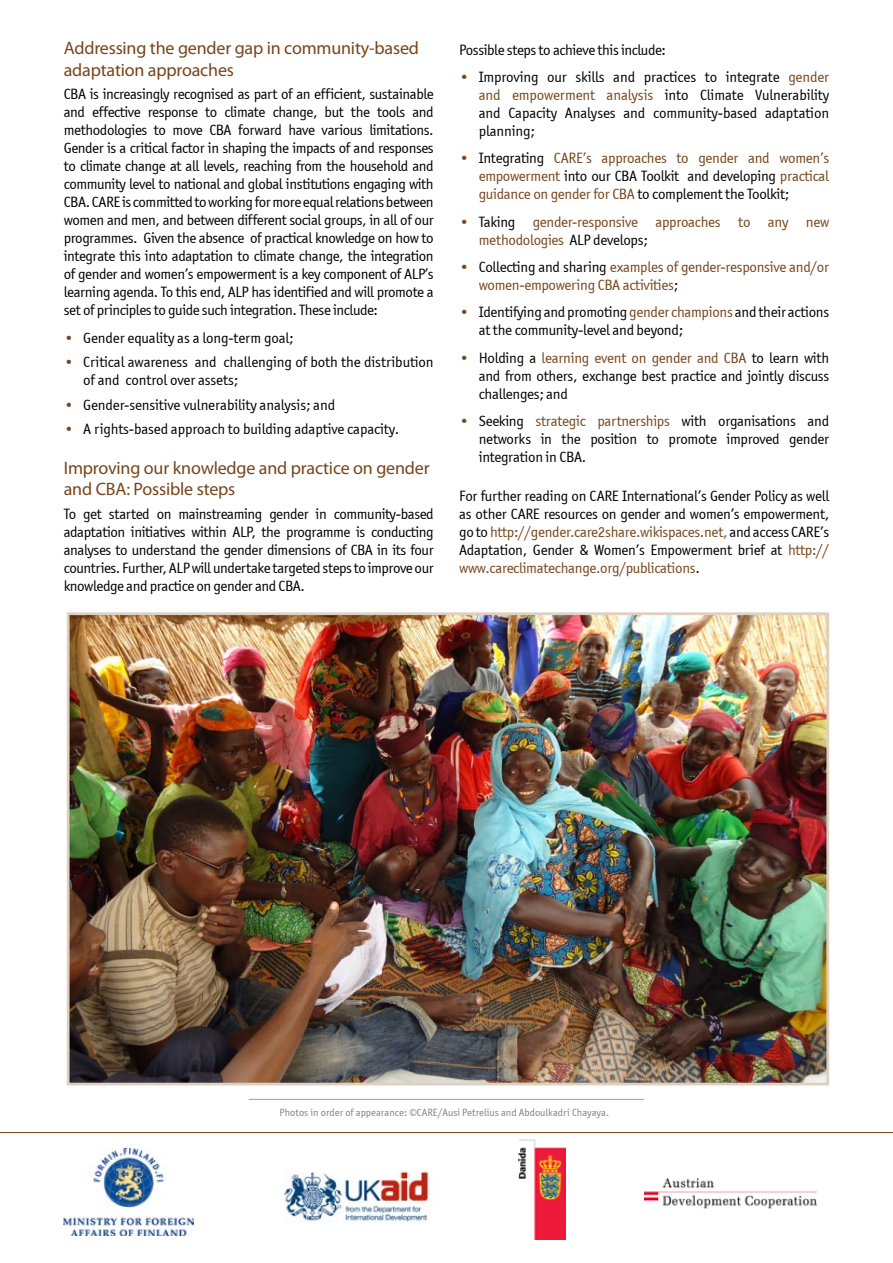
<style>
.page{position:relative;width:893px;height:1263px;background:#fff}
.page>*{position:absolute;margin:0;border:0;box-sizing:border-box;transform-origin:0 0}
.t1{font:18px/21.6px "Myriad Pro";letter-spacing:-.01em;color:#77451b}
.t2{font:15px/18px "Officina Sans ITCTT Book";letter-spacing:-.02em;color:#000;text-align:justify}
.t3{font:15px/18px "Officina Sans ITCTT Book";letter-spacing:-.02em;color:#77451b}
.t4{font:10.5px "Officina Sans ITCTT Book";color:#808285}
.s1{color:#77451b}
.s2{color:#000}
</style>
<div class="page">
<hr style="left:249px;top:1099px;width:395px;height:1px;background:#9d9fa2">
<img style="left:71px;top:616px;width:754px;height:465px">
<div style="left:67px;top:612px;width:762px;height:473px;border:3px solid #decfc1"></div>
<hr style="left:0;top:1132px;width:893px;height:1px;background:#77451b">
<img style="left:63px;top:1148px;width:130px;height:88px">
<img style="left:519px;top:1139px;width:47px;height:101px">
<img style="left:284px;top:1171px;width:146px;height:51px">
<img style="left:645px;top:1178px;width:172px;height:31px">
<p class="t1" style="left:64px;top:37px;width:357px">Addressing the gender gap in community-based adaptation approaches</p>
<p class="t2" style="left:64px;top:85px;width:371px">CBA is increasingly recognised as part of an efficient, sustainable and effective response to climate change, but the tools and methodologies to move CBA forward have various limitations.<br>Gender is a critical factor in shaping the impacts of and responses to climate change at all levels, reaching from the household and community level to national and global institutions engaging with CBA. CARE is committed to working for more equal relations between women and men, and between different social groups, in all of our programmes. Given the absence of practical knowledge on how to integrate this into adaptation to climate change, the integration of gender and women’s empowerment is a key component of ALP’s learning agenda. To this end, ALP has identified and will promote a set of principles to guide such integration. These include:</p>
<p class="t2" style="left:64px;top:329px;width:231px"><span class="s1">•</span> Gender equality as a long-term goal;</p>
<p class="t2" style="left:83px;top:353px;width:352px;text-indent:-20px"><span class="s1">•</span> Critical awareness and challenging of both the distribution of and control over assets;</p>
<p class="t2" style="left:64px;top:395px;width:273px"><span class="s1">•</span> Gender-sensitive vulnerability analysis; and</p>
<p class="t2" style="left:64px;top:420px;width:337px"><span class="s1">•</span> A rights-based approach to building adaptive capacity.</p>
<p class="t1" style="left:64px;top:456px;width:367px">Improving our knowledge and practice on gender and CBA: Possible steps</p>
<p class="t2" style="left:64px;top:504px;width:371px">To get started on mainstreaming gender in community-based adaptation initiatives within ALP, the programme is conducting analyses to understand the gender dimensions of CBA in its four countries. Further, ALP will undertake targeted steps to improve our knowledge and practice on gender and CBA.</p>
<p class="t2" style="left:459px;top:40px;width:208px">Possible steps to achieve this include:</p>
<p class="t2" style="left:479px;top:68px;width:352px;text-indent:-20px"><span class="s1">•</span> Improving our skills and practices to integrate <span class="s1">gender and empowerment analysis</span> into Climate Vulnerability and Capacity Analyses and community-based adaptation planning;</p>
<p class="t3" style="left:479px;top:149px;width:352px;text-align:justify;text-indent:-20px">• <span class="s2">Integrating</span> CARE’s approaches to gender and women’s empowerment <span class="s2">into our CBA Toolkit and developing</span> practical guidance on gender for CBA <span class="s2">to complement the Toolkit;</span></p>
<p class="t3" style="left:479px;top:213px;width:352px;text-indent:-20px">• <span class="s2">Taking</span> gender-responsive approaches to any new methodologies <span class="s2">ALP develops;</span></p>
<p class="t3" style="left:479px;top:258px;width:352px;text-indent:-20px">• <span class="s2">Collecting and sharing</span> examples of gender-responsive and/or women-empowering CBA activities<span class="s2">;</span></p>
<p class="t2" style="left:479px;top:303px;width:352px;text-indent:-20px"><span class="s1">•</span> Identifying and promoting <span class="s1">gender champions</span> and their actions at the community-level and beyond;</p>
<p class="t2" style="left:479px;top:349px;width:352px;text-indent:-20px"><span class="s1">•</span> Holding a <span class="s1">learning event on gender and CBA</span> to learn with and from others, exchange best practice and jointly discuss challenges; and</p>
<p class="t2" style="left:479px;top:412px;width:352px;text-indent:-20px"><span class="s1">•</span> Seeking <span class="s1">strategic partnerships</span> with organisations and networks in the position to promote improved gender integration in CBA.</p>
<p class="t2" style="left:459px;top:487px;width:371px">For further reading on CARE International’s Gender Policy as well as other CARE resources on gender and women’s empowerment, go to <span class="s1">http://gender.care2share.wikispaces.net,</span> and access CARE’s Adaptation, Gender &amp; Women’s Empowerment brief at <span class="s1">http:// www.careclimatechange.org/publications</span>.</p>
<p class="t4" style="left:280px;top:1107px;width:331px">Photos in order of appearance: ©CARE/Ausi Petrelius and Abdoulkadri Chayaya.</p>
</div>
